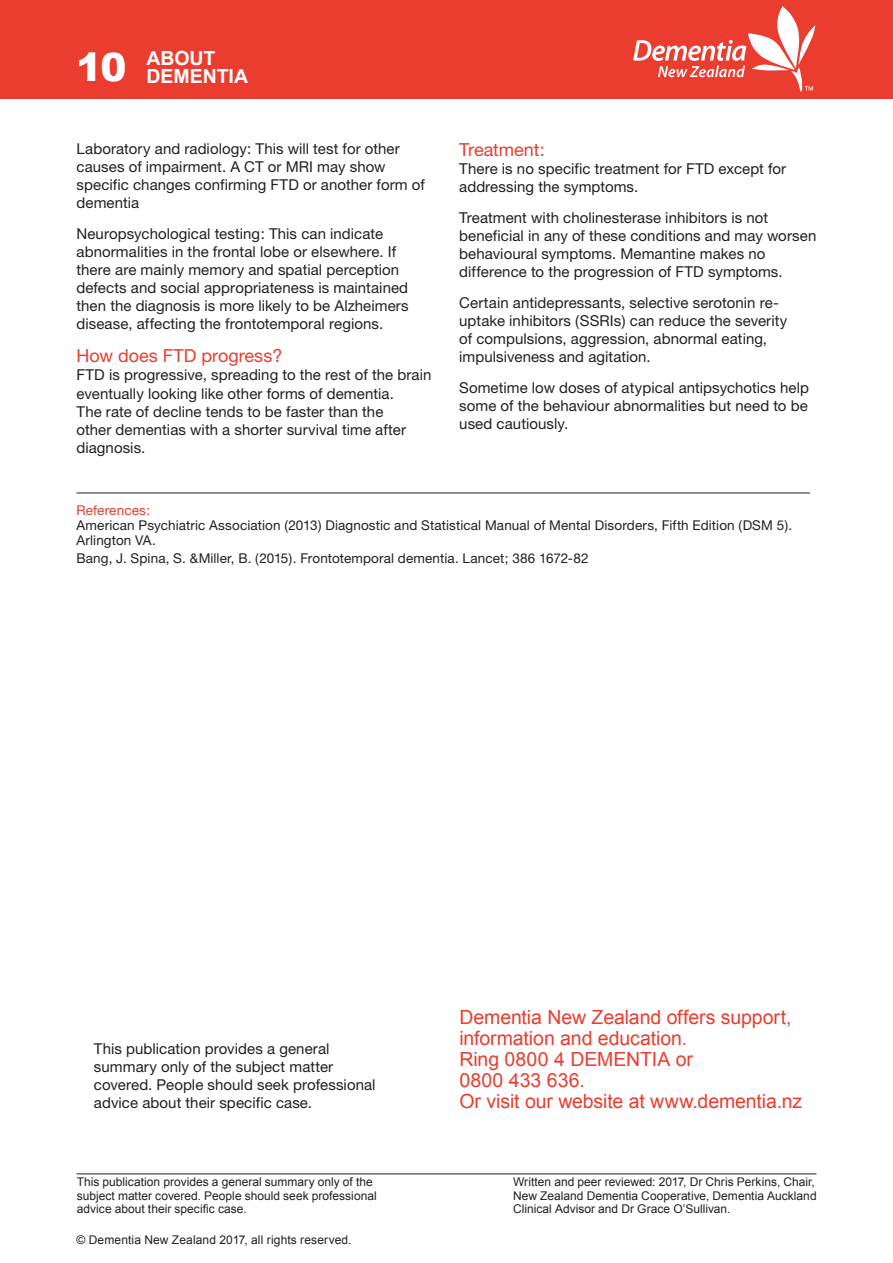
<style>
.page{position:relative;width:893px;height:1263px;background:#fff}
.page>*{position:absolute;margin:0;border:0;box-sizing:border-box;transform-origin:0 0}
.t1{font:900 39px "Arial";color:#fff}
.t2{font:19.5px/21px "Arial";letter-spacing:-.005em;color:#ea3d2f}
.t3{font:700 19.5px "Arial";color:#fff}
.Subheads_red{font:18px "Helvetica Neue";color:#ea3d2f}
.body_test{font:15px/18px "Helvetica Neue";letter-spacing:.005em;color:#231f20}
.body_test-2{font:13.5px/15px "Helvetica Neue";letter-spacing:.01em;color:#231f20}
.Subheads_red-2{font:13.5px "Helvetica Neue";letter-spacing:.01em;color:#ea3d2f}
.t4{font:12px/13.5px "Arial";color:#231f20}
</style>
<div class="page">
<div style="left:72px;top:1169px;width:763px;height:7px;border:2px solid #fff"></div>
<div style="left:0;top:0;width:893px;height:99px;background:#ea3d2f"></div>
<hr style="left:77px;top:1173px;width:739px;height:1px;background:#231f20">
<svg style="left:633px;top:6px;width:182px;height:86px"></svg>
<hr style="left:77px;top:493px;width:733px;height:1px;background:#231f20">
<p class="t1" style="left:76px;top:45px;width:52px">10</p>
<p class="t3" style="left:146px;top:44px;width:71px">ABOUT</p>
<p class="t3" style="left:146px;top:62px;width:103px">DEMENTIA</p>
<p class="body_test" style="left:77px;top:139px;width:350px">Laboratory and radiology: This will test for other causes of impairment. A CT or MRI may show specific changes confirming FTD or another form of dementia</p>
<p class="body_test" style="left:77px;top:224px;width:334px">Neuropsychological testing: This can indicate abnormalities in the frontal lobe or elsewhere. If there are mainly memory and spatial perception defects and social appropriateness is maintained then the diagnosis is more likely to be Alzheimers disease, affecting the frontotemporal regions.</p>
<p class="Subheads_red" style="left:77px;top:345px;width:207px">How does FTD progress?</p>
<p class="body_test" style="left:77px;top:366px;width:356px">FTD is progressive, spreading to the rest of the brain eventually looking like other forms of dementia.<br>The rate of decline tends to be faster than the<br>other dementias with a shorter survival time after diagnosis.</p>
<p class="Subheads_red" style="left:459px;top:139px;width:87px">Treatment:</p>
<p class="body_test" style="left:459px;top:160px;width:329px">There is no specific treatment for FTD except for addressing the symptoms.</p>
<p class="body_test" style="left:459px;top:208px;width:359px">Treatment with cholinesterase inhibitors is not beneficial in any of these conditions and may worsen behavioural symptoms. Memantine makes no difference to the progression of FTD symptoms.</p>
<p class="body_test" style="left:459px;top:293px;width:330px">Certain antidepressants, selective serotonin re&shy;uptake inhibitors (SSRIs) can reduce the severity of compulsions, aggression, abnormal eating, impulsiveness and agitation.</p>
<p class="body_test" style="left:459px;top:378px;width:351px;text-align:justify">Sometime low doses of atypical antipsychotics help some of the behaviour abnormalities but need to be used cautiously.</p>
<p class="Subheads_red-2" style="left:77px;top:502px;width:75px">References:</p>
<p class="body_test-2" style="left:77px;top:517px;width:717px">American Psychiatric Association (2013) Diagnostic and Statistical Manual of Mental Disorders, Fifth Edition (DSM 5).<br>Arlington VA.</p>
<p class="body_test-2" style="left:77px;top:550px;width:513px">Bang, J. Spina, S. &amp;Miller, B. (2015). Frontotemporal dementia. Lancet; 386 1672-82</p>
<p class="body_test" style="left:94px;top:1039px;width:283px">This publication provides a general summary only of the subject matter covered. People should seek professional advice about their specific case.</p>
<p class="t2" style="left:459px;top:1007px;width:334px">Dementia New Zealand offers support, information and education.</p>
<p class="t2" style="left:459px;top:1049px;width:235px">Ring 0800 4 DEMENTIA or<br>0800 433 636.</p>
<p class="t2" style="left:459px;top:1091px;width:344px">Or visit our website at www.dementia.nz</p>
<p class="t4" style="left:77px;top:1175px;width:301px">This publication provides a general summary only of the subject matter covered. People should seek professional advice about their specific case.</p>
<p class="t4" style="left:513px;top:1175px;width:305px">Written and peer reviewed: 2017, Dr Chris Perkins, Chair,<br>New Zealand Dementia Cooperative, Dementia Auckland<br>Clinical Advisor and Dr Grace O’Sullivan.</p>
<p class="t4" style="left:77px;top:1233px;width:277px">© Dementia New Zealand 2017, all rights reserved.</p>
</div>
